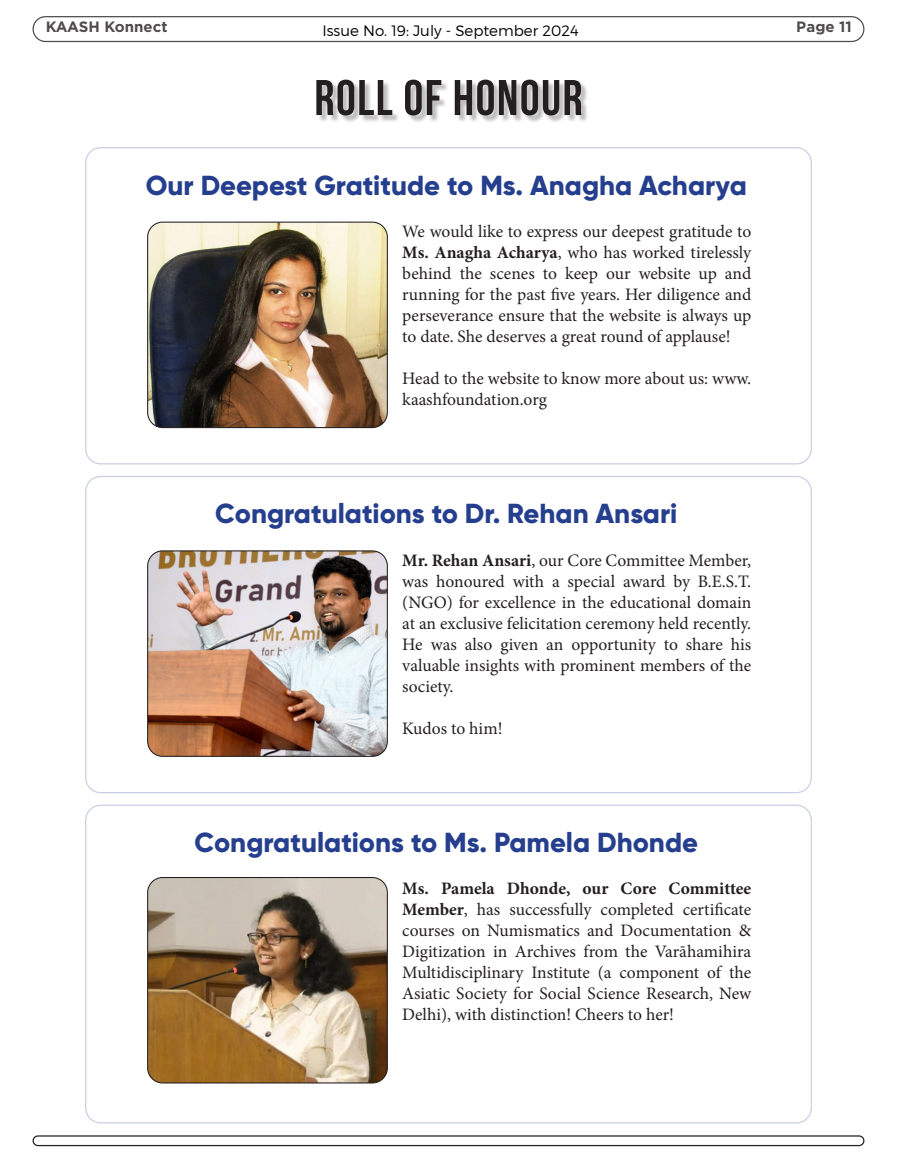
<style>
.page{position:relative;width:897px;height:1166px;background:#fff}
.page>*{position:absolute;margin:0;border:0;box-sizing:border-box;transform-origin:0 0}
.t1{font:700 50px "Bebas Neue";letter-spacing:.03em;color:#231f20}
.Paragraph_Style_1{font:800 27.5px "Gilroy";color:#253f8e}
.Paragraph_Style_1-2{font:17.5px/21px "Minion Pro";color:#231f20;text-align:justify}
.t2{font:300 15px "Montserrat";color:#000}
.t3{font:700 15px "Gotham";color:#231f20}
.s1{font-weight:700}
</style>
<div class="page">
<div style="left:33px;top:1135px;width:831px;height:11px;border:1px solid #231f20;border-radius:5px"></div>
<div style="left:33px;top:16px;width:831px;height:26px;border:1px solid #231f20;border-radius:12px"></div>
<div style="left:317px;top:81px;width:272px;height:42px;background:#231f20;opacity:.3"></div>
<img style="left:149px;top:222px;width:237px;height:206px">
<div style="left:147px;top:222px;width:241px;height:206px;border:1px solid #231f20;border-radius:15px"></div>
<img style="left:149px;top:552px;width:237px;height:203px">
<div style="left:147px;top:550px;width:241px;height:207px;border:1px solid #231f20;border-radius:15px"></div>
<img style="left:149px;top:877px;width:237px;height:206px">
<div style="left:147px;top:877px;width:241px;height:206px;border:1px solid #231f20;border-radius:15px"></div>
<p class="t3" style="left:45px;top:18px;width:124px">KAASH Konnect</p>
<p class="t2" style="left:322px;top:21px;width:258px">Issue No. 19: July - September 2024</p>
<p class="t3" style="left:796px;top:18px;width:57px">Page 11</p>
<p class="t1" style="left:314px;top:70px;width:270px">ROLL OF HONOUR</p>
<p class="Paragraph_Style_1" style="left:146px;top:168px;width:602px">Our Deepest Gratitude to Ms. Anagha Acharya</p>
<p class="Paragraph_Style_1-2" style="left:402px;top:221px;width:350px">We would like to express our deepest gratitude to <span class="s1">Ms. Anagha Acharya</span>, who has worked tirelessly behind the scenes to keep our website up and running for the past five years. Her diligence and perseverance ensure that the website is always up to date. She deserves a great round of applause!</p>
<p class="Paragraph_Style_1-2" style="left:402px;top:368px;width:350px">Head to the website to know more about us: www. kaashfoundation.org</p>
<p class="Paragraph_Style_1" style="left:215px;top:496px;width:464px">Congratulations to Dr. Rehan Ansari</p>
<p class="Paragraph_Style_1-2" style="left:402px;top:549px;width:350px"><span class="s1">Mr. Rehan Ansari</span>, our Core Committee Member, was honoured with a special award by B.E.S.T. (NGO) for excellence in the educational domain at an exclusive felicitation ceremony held recently.<br>He was also given an opportunity to share his valuable insights with prominent members of the society.</p>
<p class="Paragraph_Style_1-2" style="left:402px;top:717px;width:102px">Kudos to him!</p>
<p class="Paragraph_Style_1" style="left:194px;top:825px;width:505px">Congratulations to Ms. Pamela Dhonde</p>
<p class="Paragraph_Style_1-2" style="left:402px;top:878px;width:350px"><span class="s1">Ms. Pamela Dhonde, our Core Committee Member</span>, has successfully completed certificate courses on Numismatics and Documentation &amp; Digitization in Archives from the Varāhamihira Multidisciplinary Institute (a component of the Asiatic Society for Social Science Research, New Delhi), with distinction! Cheers to her!</p>
</div>
